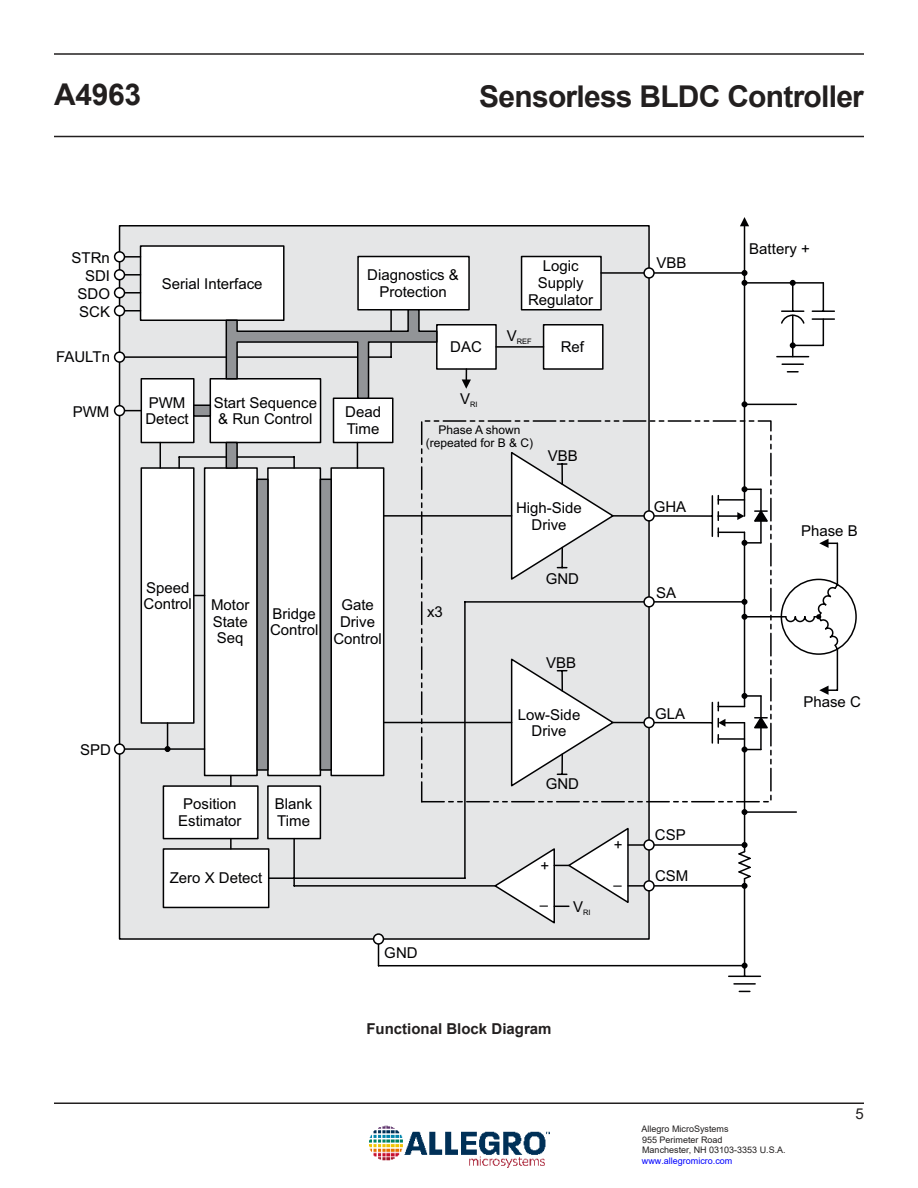
<style>
.page{position:relative;width:918px;height:1188px;background:#fff}
.page>*{position:absolute;margin:0;border:0;box-sizing:border-box;transform-origin:0 0}
.t1{font:700 30px "Arial";letter-spacing:-.025em;color:#221f1f}
.t2{font:15px/16.8px "Arial";color:#010102;text-align:center}
.t3{font:700 15px "Arial";color:#221f1f}
.t4{font:15px "Arial";color:#221f1f}
.t5{font:12px/13.4px "Arial";color:#010102;text-align:center}
.t6{font:9px/10.8px "Arial";color:#221f1f}
.t7{font:9px "Arial";color:#00f}
.t8{font:7.5px "Arial";color:#010102}
</style>
<div class="page">
<hr style="left:54px;top:1102px;width:810px;height:2px;background:#221f1f">
<hr style="left:54px;top:136px;width:810px;height:1px;background:#221f1f">
<hr style="left:54px;top:53px;width:810px;height:2px;background:#221f1f">
<img style="left:370px;top:1125px;width:180px;height:43px">
<div style="left:119px;top:225px;width:531px;height:715px;background:#e5e6e7;border:2px solid #010102"></div>
<div style="left:140px;top:245px;width:145px;height:76px;background:#fff;border:2px solid #010102"></div>
<div style="left:357px;top:256px;width:113px;height:55px;background:#fff;border:2px solid #010102"></div>
<div style="left:521px;top:256px;width:81px;height:55px;background:#fff;border:2px solid #010102"></div>
<div style="left:333px;top:398px;width:61px;height:45px;background:#fff;border:2px solid #010102"></div>
<div style="left:141px;top:378px;width:54px;height:65px;background:#fff;border:2px solid #010102"></div>
<div style="left:267px;top:785px;width:54px;height:54px;background:#fff;border:2px solid #010102"></div>
<div style="left:210px;top:378px;width:111px;height:65px;background:#fff;border:2px solid #010102"></div>
<div style="left:163px;top:785px;width:96px;height:54px;background:#fff;border:2px solid #010102"></div>
<div style="left:163px;top:848px;width:106px;height:60px;background:#fff;border:2px solid #010102"></div>
<div style="left:141px;top:467px;width:54px;height:257px;background:#fff;border:2px solid #010102"></div>
<div style="left:204px;top:467px;width:54px;height:309px;background:#fff;border:2px solid #010102"></div>
<div style="left:267px;top:467px;width:54px;height:309px;background:#fff"></div>
<div style="left:330px;top:467px;width:54px;height:309px;background:#fff;border:2px solid #010102"></div>
<hr style="left:744px;top:226px;width:1px;height:290px;background:#010102">
<svg style="left:740px;top:217px;width:9px;height:9px"></svg>
<hr style="left:294px;top:885px;width:201px;height:2px;background:#010102">
<hr style="left:293px;top:839px;width:2px;height:47px;background:#010102">
<svg style="left:230px;top:776px;width:2px;height:10px"></svg>
<svg style="left:230px;top:839px;width:2px;height:10px"></svg>
<hr style="left:269px;top:877px;width:196px;height:2px;background:#010102">
<svg style="left:357px;top:443px;width:1px;height:25px"></svg>
<svg style="left:160px;top:443px;width:1px;height:25px"></svg>
<svg style="left:178px;top:457px;width:2px;height:11px"></svg>
<svg style="left:293px;top:457px;width:2px;height:11px"></svg>
<hr style="left:179px;top:456px;width:115px;height:2px;background:#010102">
<hr style="left:120px;top:356px;width:271px;height:2px;background:#010102">
<svg style="left:125px;top:410px;width:16px;height:1px"></svg>
<hr style="left:120px;top:310px;width:21px;height:2px;background:#010102">
<hr style="left:120px;top:292px;width:21px;height:2px;background:#010102">
<hr style="left:120px;top:274px;width:21px;height:2px;background:#010102">
<hr style="left:120px;top:256px;width:21px;height:2px;background:#010102">
<hr style="left:601px;top:272px;width:144px;height:2px;background:#010102">
<svg style="left:377px;top:281px;width:458px;height:712px"></svg>
<div style="left:256px;top:479px;width:13px;height:292px;background:#929497;border:2px solid #010102"></div>
<div style="left:320px;top:479px;width:12px;height:292px;background:#929497;border:2px solid #010102"></div>
<div style="left:226px;top:442px;width:12px;height:27px;background:#929497;border:2px solid #010102"></div>
<div style="left:193px;top:404px;width:18px;height:13px;background:#929497;border:2px solid #010102"></div>
<svg style="left:225px;top:308px;width:213px;height:92px"></svg>
<svg style="left:780px;top:539px;width:77px;height:156px"></svg>
<div style="left:115px;top:252px;width:9px;height:10px;background:#fff;border-radius:50%"></div>
<div style="left:114px;top:251px;width:11px;height:11px;border:2px solid #010102;border-radius:50%"></div>
<div style="left:115px;top:270px;width:9px;height:10px;background:#fff;border-radius:50%"></div>
<div style="left:114px;top:269px;width:11px;height:11px;border:2px solid #010102;border-radius:50%"></div>
<div style="left:115px;top:288px;width:9px;height:10px;background:#fff;border-radius:50%"></div>
<div style="left:114px;top:287px;width:11px;height:11px;border:2px solid #010102;border-radius:50%"></div>
<div style="left:115px;top:306px;width:9px;height:10px;background:#fff;border-radius:50%"></div>
<div style="left:114px;top:305px;width:11px;height:11px;border:2px solid #010102;border-radius:50%"></div>
<div style="left:115px;top:352px;width:9px;height:10px;background:#fff;border-radius:50%"></div>
<div style="left:114px;top:351px;width:11px;height:12px;border:2px solid #010102;border-radius:50%"></div>
<div style="left:115px;top:406px;width:9px;height:10px;background:#fff;border-radius:50%"></div>
<div style="left:114px;top:405px;width:11px;height:11px;border:2px solid #010102;border-radius:50%"></div>
<hr style="left:120px;top:748px;width:85px;height:2px;background:#010102">
<div style="left:115px;top:744px;width:9px;height:10px;background:#fff;border-radius:50%"></div>
<div style="left:114px;top:743px;width:11px;height:12px;border:2px solid #010102;border-radius:50%"></div>
<div style="left:374px;top:934px;width:9px;height:10px;background:#fff;border-radius:50%"></div>
<div style="left:373px;top:933px;width:11px;height:12px;border:2px solid #010102;border-radius:50%"></div>
<div style="left:644px;top:881px;width:10px;height:10px;background:#fff;border-radius:50%"></div>
<div style="left:643px;top:880px;width:12px;height:12px;border:2px solid #010102;border-radius:50%"></div>
<div style="left:644px;top:840px;width:10px;height:10px;background:#fff;border-radius:50%"></div>
<div style="left:643px;top:839px;width:12px;height:12px;border:2px solid #010102;border-radius:50%"></div>
<div style="left:644px;top:718px;width:10px;height:10px;background:#fff;border-radius:50%"></div>
<div style="left:643px;top:717px;width:12px;height:11px;border:2px solid #010102;border-radius:50%"></div>
<div style="left:644px;top:597px;width:10px;height:10px;background:#fff;border-radius:50%"></div>
<div style="left:643px;top:596px;width:12px;height:12px;border:2px solid #010102;border-radius:50%"></div>
<div style="left:644px;top:511px;width:10px;height:10px;background:#fff;border-radius:50%"></div>
<div style="left:643px;top:510px;width:12px;height:12px;border:2px solid #010102;border-radius:50%"></div>
<div style="left:644px;top:268px;width:10px;height:10px;background:#fff;border-radius:50%"></div>
<div style="left:643px;top:267px;width:12px;height:12px;border:2px solid #010102;border-radius:50%"></div>
<svg style="left:742px;top:270px;width:6px;height:16px"></svg>
<svg style="left:790px;top:280px;width:6px;height:6px"></svg>
<svg style="left:790px;top:342px;width:6px;height:6px"></svg>
<svg style="left:742px;top:401px;width:6px;height:6px"></svg>
<svg style="left:718px;top:486px;width:52px;height:60px"></svg>
<svg style="left:742px;top:599px;width:6px;height:6px"></svg>
<svg style="left:742px;top:614px;width:6px;height:6px"></svg>
<svg style="left:718px;top:693px;width:52px;height:36px"></svg>
<svg style="left:742px;top:747px;width:19px;height:6px"></svg>
<svg style="left:742px;top:809px;width:6px;height:6px"></svg>
<svg style="left:742px;top:842px;width:6px;height:6px"></svg>
<svg style="left:742px;top:883px;width:6px;height:6px"></svg>
<svg style="left:742px;top:963px;width:6px;height:6px"></svg>
<svg style="left:165px;top:723px;width:6px;height:29px"></svg>
<svg style="left:462px;top:369px;width:9px;height:20px"></svg>
<h1 class="t1" style="left:54px;top:78px;width:89px">A4963</h1>
<h1 class="t1" style="left:479px;top:79px;width:386px">Sensorless BLDC Controller</h1>
<p class="t2" style="left:72px;top:250px;width:40px;line-height:18.1px;text-align:right">STRn<br>SDI<br>SDO<br>SCK</p>
<p class="t2" style="left:56px;top:350px;width:55px">FAULTn</p>
<p class="t2" style="left:73px;top:404px;width:38px">PWM</p>
<p class="t2" style="left:80px;top:742px;width:32px">SPD</p>
<p class="t2" style="left:162px;top:276px;width:102px">Serial Interface</p>
<p class="t2" style="left:367px;top:268px;width:93px">Diagnostics &amp;<br>Protection</p>
<p class="t2" style="left:528px;top:259px;width:67px">Logic<br>Supply<br>Regulator</p>
<p class="t2" style="left:450px;top:340px;width:33px">DAC</p>
<p class="t2" style="left:561px;top:340px;width:25px">Ref</p>
<p class="t8" style="left:507px;top:339px;width:27px"><sup>V</sup>REF</p>
<p class="t2" style="left:145px;top:395px;width:45px;text-align:left">PWM<br>Detect</p>
<p class="t2" style="left:214px;top:395px;width:105px">Start Sequence &amp; Run Control</p>
<p class="t2" style="left:345px;top:405px;width:37px;text-align:left">Dead<br>Time</p>
<p class="t8" style="left:460px;top:401px;width:19px"><sup>V</sup>RI</p>
<p class="t5" style="left:426px;top:424px;width:109px">Phase A shown (repeated for B &amp; C)</p>
<p class="t2" style="left:548px;top:449px;width:32px">VBB</p>
<p class="t2" style="left:516px;top:501px;width:67px">High-Side<br>Drive</p>
<p class="t2" style="left:144px;top:580px;width:50px;text-align:left">Speed<br>Control</p>
<p class="t2" style="left:211px;top:598px;width:40px;text-align:justify">Motor State Seq</p>
<p class="t2" style="left:270px;top:606px;width:50px;text-align:left">Bridge<br>Control</p>
<p class="t2" style="left:333px;top:598px;width:50px">Gate<br>Drive<br>Control</p>
<p class="t2" style="left:427px;top:604px;width:17px">x3</p>
<p class="t2" style="left:178px;top:797px;width:65px">Position<br>Estimator</p>
<p class="t2" style="left:275px;top:797px;width:39px;text-align:left">Blank<br>Time</p>
<p class="t2" style="left:170px;top:871px;width:94px">Zero X Detect</p>
<p class="t2" style="left:384px;top:945px;width:35px">GND</p>
<p class="t2" style="left:546px;top:572px;width:35px">GND</p>
<p class="t2" style="left:546px;top:655px;width:32px">VBB</p>
<p class="t2" style="left:518px;top:707px;width:64px">Low-Side<br>Drive</p>
<p class="t2" style="left:546px;top:777px;width:35px">GND</p>
<p class="t2" style="left:541px;top:859px;width:10px">+</p>
<p class="t2" style="left:540px;top:898px;width:10px">–</p>
<p class="t8" style="left:573px;top:910px;width:19px"><sup>V</sup>RI</p>
<p class="t2" style="left:614px;top:838px;width:10px">+</p>
<p class="t2" style="left:613px;top:878px;width:10px">–</p>
<p class="t3" style="left:366px;top:1023px;width:187px">Functional Block Diagram</p>
<p class="t2" style="left:656px;top:255px;width:32px">VBB</p>
<p class="t2" style="left:654px;top:500px;width:34px">GHA</p>
<p class="t2" style="left:656px;top:586px;width:22px">SA</p>
<p class="t2" style="left:655px;top:706px;width:32px">GLA</p>
<p class="t2" style="left:655px;top:828px;width:32px">CSP</p>
<p class="t2" style="left:655px;top:869px;width:35px">CSM</p>
<p class="t2" style="left:749px;top:242px;width:62px">Battery +</p>
<p class="t2" style="left:801px;top:524px;width:58px">Phase B</p>
<p class="t2" style="left:803px;top:695px;width:59px">Phase C</p>
<p class="t6" style="left:642px;top:1124px;width:146px">Allegro MicroSystems<br>955 Perimeter Road<br>Manchester, NH 03103-3353 U.S.A.</p>
<p class="t7" style="left:642px;top:1158px;width:92px">www.allegromicro.com</p>
<p class="t4" style="left:856px;top:1108px;width:10px">5</p>
</div>
